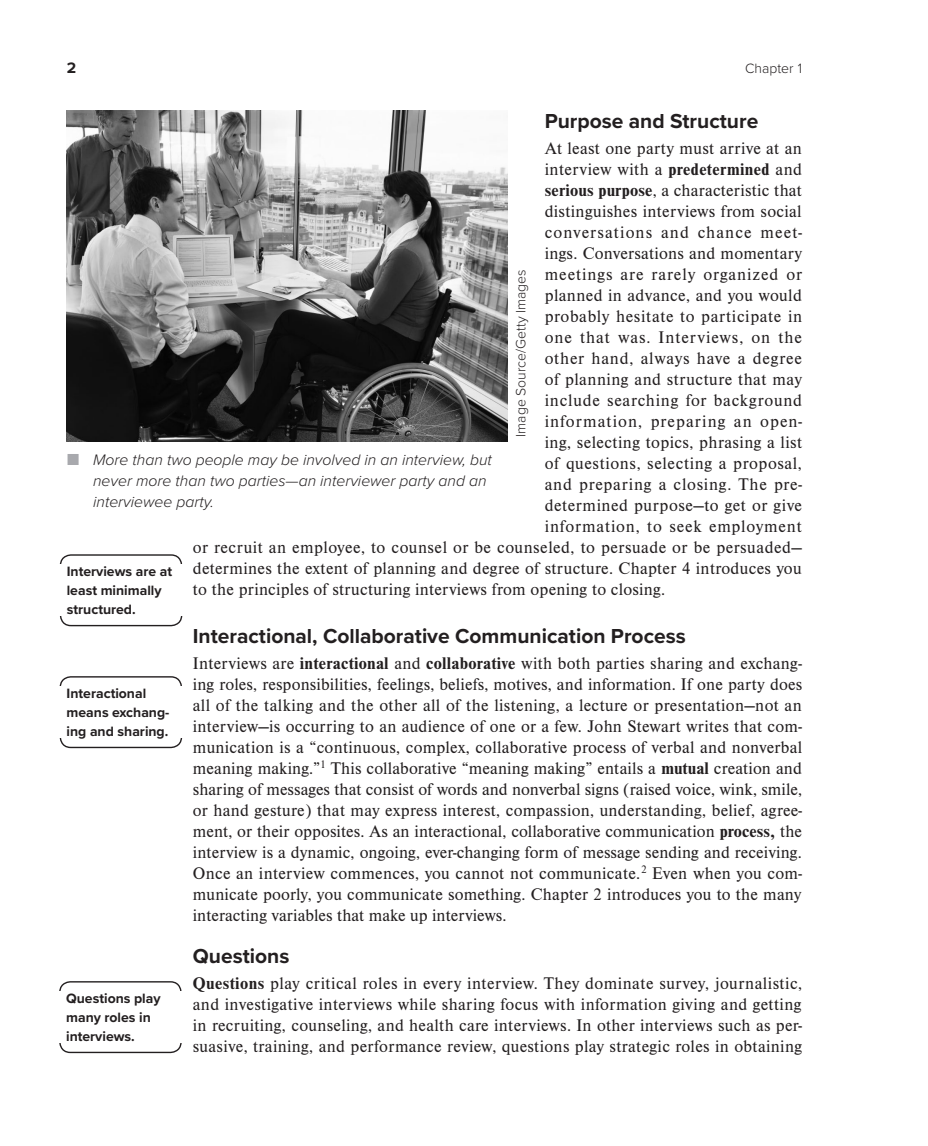
<style>
.page{position:relative;width:928px;height:1146px;background:#fff}
.page>*{position:absolute;margin:0;border:0;box-sizing:border-box;transform-origin:0 0}
.bch_hb{font:700 21px "Proxima Nova";color:#231f20}
.bch_tx1{font:17.5px/21px "Nimbus Rom DOT";letter-spacing:.02em;color:#231f20;text-align:justify}
.bch_tx1-2{font:17.5px "Nimbus Rom DOT";letter-spacing:.04em;color:#231f20}
.bch_tx1-3{font:17.5px "Nimbus Rom DOT";letter-spacing:.05em;color:#231f20}
.bch_tx1-4{font:17.5px "Nimbus Rom DOT";letter-spacing:.055em;color:#231f20}
.bch_tx1-5{font:17.5px "Nimbus Rom DOT";letter-spacing:.045em;color:#231f20}
.bch_tx1-6{font:17.5px "Nimbus Rom DOT";letter-spacing:.06em;color:#231f20}
.bch_ct{font:italic 300 15.75px/21px "Proxima Nova";color:#231f20}
.RH_Verso{font:700 15.75px "Proxima Nova";color:#231f20}
.bchnt_tx{font:700 14px/19.2px "Proxima Nova";color:#231f20}
.bch_ctso{font:300 14px "Proxima Nova";color:#231f20}
.RH_Verso-2{font:300 14px "Proxima Nova";color:#231f20}
.s1{font-weight:700}
.s2{font-weight:400;font-style:normal;font-size:19.25px;color:#a8a9ad}
</style>
<div class="page">
<div style="left:60px;top:554px;width:122px;height:72px;border:1px solid #231f20;border-radius:10px"></div>
<div style="left:56px;top:565px;width:130px;height:51px;background:#fff"></div>
<div style="left:60px;top:676px;width:122px;height:72px;border:1px solid #231f20;border-radius:10px"></div>
<div style="left:56px;top:687px;width:130px;height:51px;background:#fff"></div>
<img style="left:67px;top:111px;width:441px;height:331px">
<div style="left:59px;top:981px;width:123px;height:72px;border:1px solid #231f20;border-radius:10px"></div>
<div style="left:56px;top:992px;width:129px;height:51px;background:#fff"></div>
<p class="RH_Verso" style="left:67px;top:56px;width:11px">2</p>
<p class="RH_Verso-2" style="left:745px;top:60px;width:58px">Chapter 1</p>
<p class="bch_hb" style="left:545px;top:105px;width:215px">Purpose and Structure</p>
<p class="bch_tx1" style="left:545px;top:138px;width:259px">At least one party must arrive at an</p>
<p class="bch_tx1" style="left:545px;top:159px;width:259px">interview with a <span class="s1">predetermined</span> and</p>
<p class="bch_tx1" style="left:545px;top:180px;width:259px"><span class="s1">serious purpose</span>, a characteristic that</p>
<p class="bch_tx1" style="left:545px;top:201px;width:258px">distinguishes interviews from social</p>
<p class="bch_tx1-6" style="left:545px;top:223px;width:259px">conversations and chance meet-</p>
<p class="bch_tx1" style="left:545px;top:243px;width:259px">ings. Conversations and momentary</p>
<p class="bch_tx1-3" style="left:545px;top:265px;width:259px">meetings are rarely organized or</p>
<p class="bch_tx1" style="left:545px;top:285px;width:259px">planned in advance, and you would</p>
<p class="bch_tx1" style="left:545px;top:306px;width:259px">probably hesitate to participate in</p>
<p class="bch_tx1-3" style="left:545px;top:328px;width:259px">one that was. Interviews, on the</p>
<p class="bch_tx1-2" style="left:545px;top:349px;width:259px">other hand, always have a degree</p>
<p class="bch_tx1" style="left:545px;top:369px;width:259px">of planning and structure that may</p>
<p class="bch_tx1-2" style="left:545px;top:391px;width:259px">include searching for background</p>
<p class="bch_tx1-4" style="left:545px;top:412px;width:259px">information, preparing an open-</p>
<p class="bch_tx1" style="left:545px;top:432px;width:259px">ing, selecting topics, phrasing a list</p>
<p class="bch_tx1" style="left:545px;top:453px;width:259px">of questions, selecting a proposal,</p>
<p class="bch_tx1-2" style="left:545px;top:475px;width:259px">and preparing a closing. The pre-</p>
<p class="bch_tx1" style="left:545px;top:495px;width:259px">determined purpose—to get or give</p>
<p class="bch_tx1-5" style="left:545px;top:517px;width:258px">information, to seek employment</p>
<p class="bch_tx1" style="left:193px;top:537px;width:610px">or recruit an employee, to counsel or be counseled, to persuade or be persuaded—</p>
<p class="bch_tx1" style="left:193px;top:558px;width:610px">determines the extent of planning and degree of structure. Chapter 4 introduces you</p>
<p class="bch_tx1" style="left:193px;top:579px;width:474px">to the principles of structuring interviews from opening to closing.</p>
<p class="bch_hb" style="left:193px;top:620px;width:494px">Interactional, Collaborative Communication Process</p>
<p class="bch_tx1" style="left:193px;top:653px;width:611px">Interviews are <span class="s1">interactional</span> and <span class="s1">collaborative</span> with both parties sharing and exchang&shy;ing roles, responsibilities, feelings, beliefs, motives, and information. If one party does all of the talking and the other all of the listening, a lecture or presentation—not an interview—is occurring to an audience of one or a few. John Stewart writes that com&shy;munication is a “continuous, complex, collaborative process of verbal and nonverbal meaning making.”<sup>1</sup> This collaborative “meaning making” entails a <span class="s1">mutual</span> creation and sharing of messages that consist of words and nonverbal signs (raised voice, wink, smile, or hand gesture) that may express interest, compassion, understanding, belief, agree&shy;ment, or their opposites. As an interactional, collaborative communication <span class="s1">process,</span> the interview is a dynamic, ongoing, ever-changing form of message sending and receiving.<br>Once an interview commences, you cannot not communicate.<sup>2</sup> Even when you com&shy;municate poorly, you communicate something. Chapter 2 introduces you to the many interacting variables that make up interviews.</p>
<p class="bch_hb" style="left:193px;top:940px;width:98px">Questions</p>
<p class="bch_tx1" style="left:193px;top:973px;width:611px"><span class="s1">Questions</span> play critical roles in every interview. They dominate survey, journalistic, and investigative interviews while sharing focus with information giving and getting in recruiting, counseling, and health care interviews. In other interviews such as per&shy;suasive, training, and performance review, questions play strategic roles in obtaining</p>
<p class="bch_ctso" style="left:513px;top:437px;width:169px;rotate:-90deg">Image Source/Getty Images</p>
<p class="bch_ct" style="left:93px;top:449px;width:400px;text-indent:-26px"><span class="s2">■</span> More than two people may be involved in an interview, but never more than two parties—an interviewer party and an interviewee party.</p>
<p class="bchnt_tx" style="left:67px;top:561px;width:107px">Interviews are at least minimally structured.</p>
<p class="bchnt_tx" style="left:67px;top:683px;width:104px">Interactional means exchang&shy;ing and sharing.</p>
<p class="bchnt_tx" style="left:66px;top:988px;width:96px">Questions play many roles in interviews.</p>
</div>
